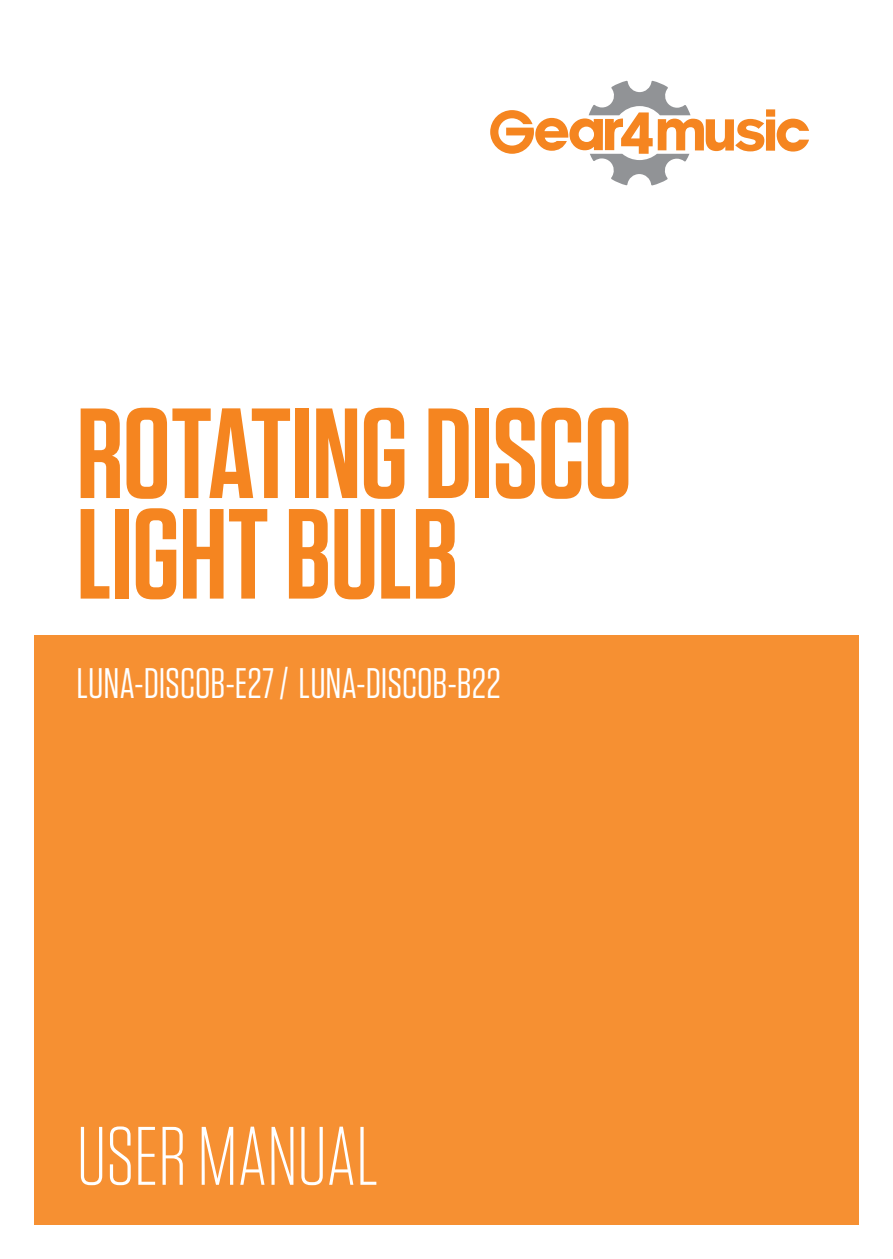
<style>
.page{position:relative;width:893px;height:1259px;background:#fff}
.page>*{position:absolute;margin:0;border:0;box-sizing:border-box;transform-origin:0 0}
.t1{font:600 127.8px/100.5px "Tungsten";letter-spacing:-.01em;color:#f58520}
.t2{font:300 82.8px "Tungsten";letter-spacing:-.005em;color:#fff}
.t3{font:42.6px "Tungsten";color:#fff}
</style>
<div class="page">
<div style="left:34px;top:635px;width:825px;height:590px;background:#f69032"></div>
<svg style="left:490px;top:81px;width:319px;height:104px"></svg>
<h1 class="t1" style="left:77px;top:406px;width:557px">ROTATING DISCO<br>LIGHT BULB</h1>
<p class="t3" style="left:77px;top:661px;width:426px">LUNA-DISCOB-E27 / LUNA-DISCOB-B22</p>
<h2 class="t2" style="left:77px;top:1114px;width:303px">USER MANUAL</h2>
</div>
